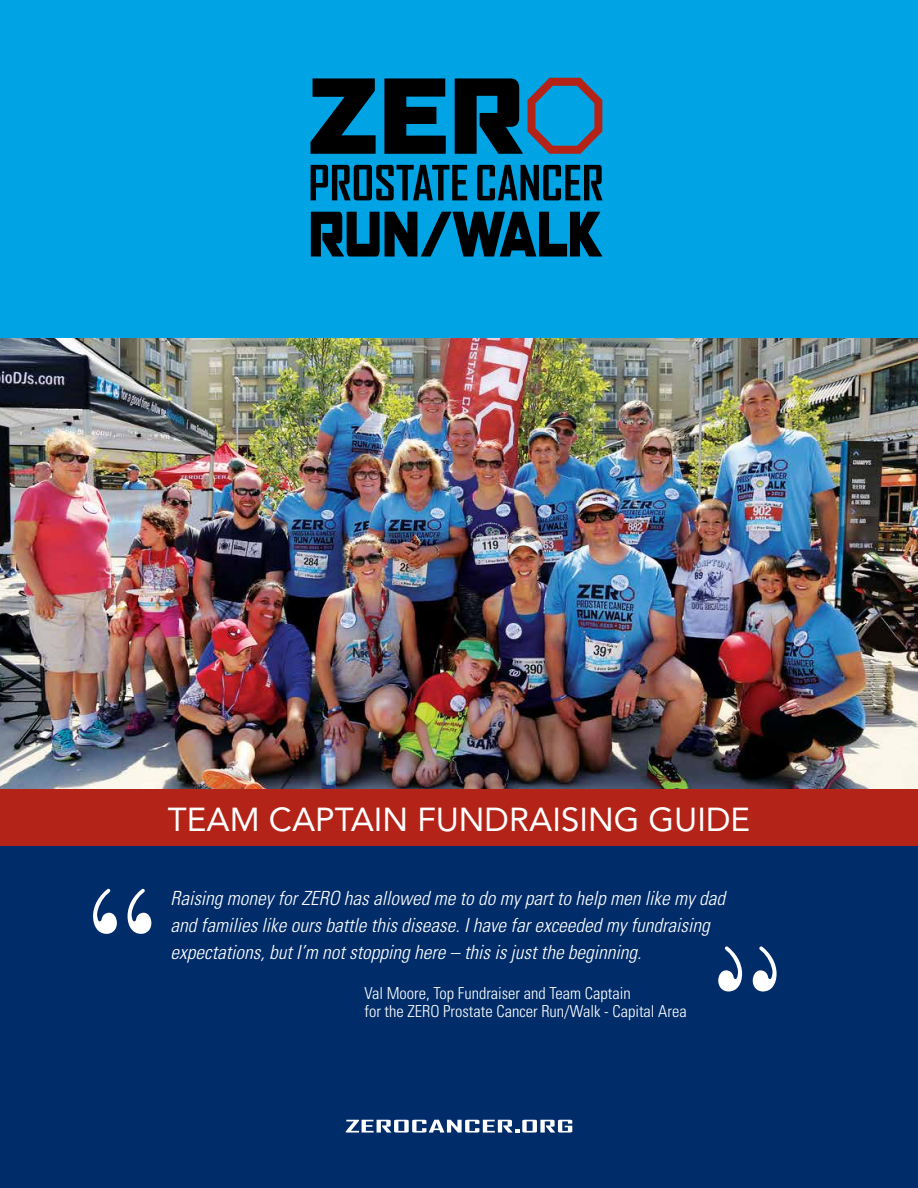
<style>
.page{position:relative;width:918px;height:1188px;background:#fff}
.page>*{position:absolute;margin:0;border:0;box-sizing:border-box;transform-origin:0 0}
.t1{font:33px "Avenir";color:#fff}
.t2{font:italic 300 condensed 19.5px/27px "Univers";color:#fff}
.t3{font:300 condensed 16.5px/18px "Univers";color:#fff}
</style>
<div class="page">
<div style="left:0;top:0;width:918px;height:789px;background:#00a4e4"></div>
<img style="left:0;top:339px;width:918px;height:450px">
<svg style="left:310px;top:78px;width:66px;height:76px"></svg>
<svg style="left:384px;top:78px;width:62px;height:76px"></svg>
<svg style="left:455px;top:78px;width:147px;height:76px"></svg>
<svg style="left:311px;top:165px;width:156px;height:35px"></svg>
<svg style="left:477px;top:165px;width:126px;height:35px"></svg>
<svg style="left:311px;top:212px;width:291px;height:44px"></svg>
<div style="left:0;top:832px;width:918px;height:356px;background:#002d6a"></div>
<div style="left:0;top:789px;width:918px;height:57px;background:#b32317"></div>
<svg style="left:346px;top:1120px;width:226px;height:13px"></svg>
<svg style="left:93px;top:889px;width:58px;height:45px"></svg>
<svg style="left:718px;top:946px;width:59px;height:46px"></svg>
<h1 class="t1" style="left:168px;top:800px;width:584px">TEAM CAPTAIN FUNDRAISING GUIDE</h1>
<p class="t2" style="left:171px;top:885px;width:556px">Raising money for ZERO has allowed me to do my part to help men like my dad and families like ours battle this disease. I have far exceeded my fundraising expectations, but I’m not stopping here – this is just the beginning.</p>
<p class="t3" style="left:364px;top:984px;width:324px">Val Moore, Top Fundraiser and Team Captain<br>for the ZERO Prostate Cancer Run/Walk - Capital Area</p>
</div>
